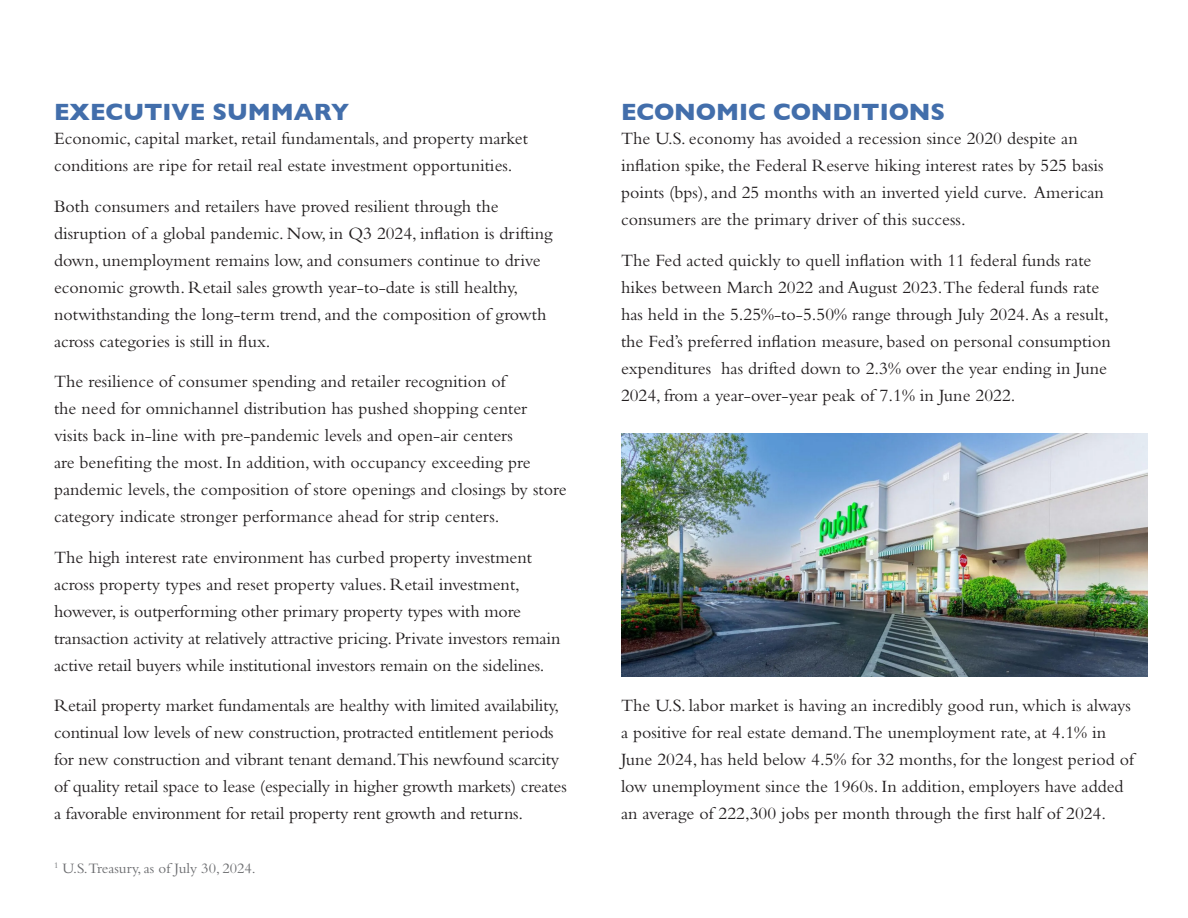
<style>
.page{position:relative;width:1188px;height:918px;background:#fff}
.page>*{position:absolute;margin:0;border:0;box-sizing:border-box;transform-origin:0 0}
.HEADING-1{font:700 24px "Gill Sans";color:#426eab}
.BODY-COPY{font:18px/27px "Bembo Std";color:#231f20}
.t1{font:15px "Bembo Std";color:#6c6d70}
</style>
<div class="page">
<img style="left:621px;top:434px;width:527px;height:242px">
<p class="HEADING-1" style="left:54px;top:93px;width:297px">EXECUTIVE SUMMARY</p>
<p class="BODY-COPY" style="left:54px;top:125px;width:476px">Economic, capital market, retail fundamentals, and property market conditions are ripe for retail real estate investment opportunities.</p>
<p class="BODY-COPY" style="left:54px;top:192px;width:500px">Both consumers and retailers have proved resilient through the disruption of a global pandemic. Now, in Q3 2024, inflation is drifting down, unemployment remains low, and consumers continue to drive economic growth. Retail sales growth year-to-date is still healthy, notwithstanding the long-term trend, and the composition of growth across categories is still in flux.</p>
<p class="BODY-COPY" style="left:54px;top:368px;width:514px">The resilience of consumer spending and retailer recognition of<br>the need for omnichannel distribution has pushed shopping center<br>visits back in-line with pre-pandemic levels and open-air centers<br>are benefiting the most. In addition, with occupancy exceeding pre pandemic levels, the composition of store openings and closings by store category indicate stronger performance ahead for strip centers.</p>
<p class="BODY-COPY" style="left:54px;top:543px;width:508px">The high interest rate environment has curbed property investment across property types and reset property values. Retail investment, however, is outperforming other primary property types with more transaction activity at relatively attractive pricing. Private investors remain active retail buyers while institutional investors remain on the sidelines.</p>
<p class="BODY-COPY" style="left:54px;top:692px;width:514px">Retail property market fundamentals are healthy with limited availability, continual low levels of new construction, protracted entitlement periods for new construction and vibrant tenant demand.This newfound scarcity of quality retail space to lease (especially in higher growth markets) creates a favorable environment for retail property rent growth and returns.</p>
<p class="t1" style="left:54px;top:859px;width:203px"><sup>1</sup> U.S.Treasury, as of July 30, 2024.</p>
<p class="HEADING-1" style="left:621px;top:93px;width:326px">ECONOMIC CONDITIONS</p>
<p class="BODY-COPY" style="left:621px;top:125px;width:484px">The U.S. economy has avoided a recession since 2020 despite an inflation spike, the Federal Reserve hiking interest rates by 525 basis points (bps), and 25 months with an inverted yield curve. American consumers are the primary driver of this success.</p>
<p class="BODY-COPY" style="left:621px;top:246px;width:491px">The Fed acted quickly to quell inflation with 11 federal funds rate hikes between March 2022 and August 2023.The federal funds rate has held in the 5.25%-to-5.50% range through July 2024. As a result, the Fed’s preferred inflation measure, based on personal consumption expenditures has drifted down to 2.3% over the year ending in June 2024, from a year-over-year peak of 7.1% in June 2022.</p>
<p class="BODY-COPY" style="left:621px;top:692px;width:514px">The U.S. labor market is having an incredibly good run, which is always a positive for real estate demand.The unemployment rate, at 4.1% in June 2024, has held below 4.5% for 32 months, for the longest period of low unemployment since the 1960s. In addition, employers have added an average of 222,300 jobs per month through the first half of 2024.</p>
</div>
